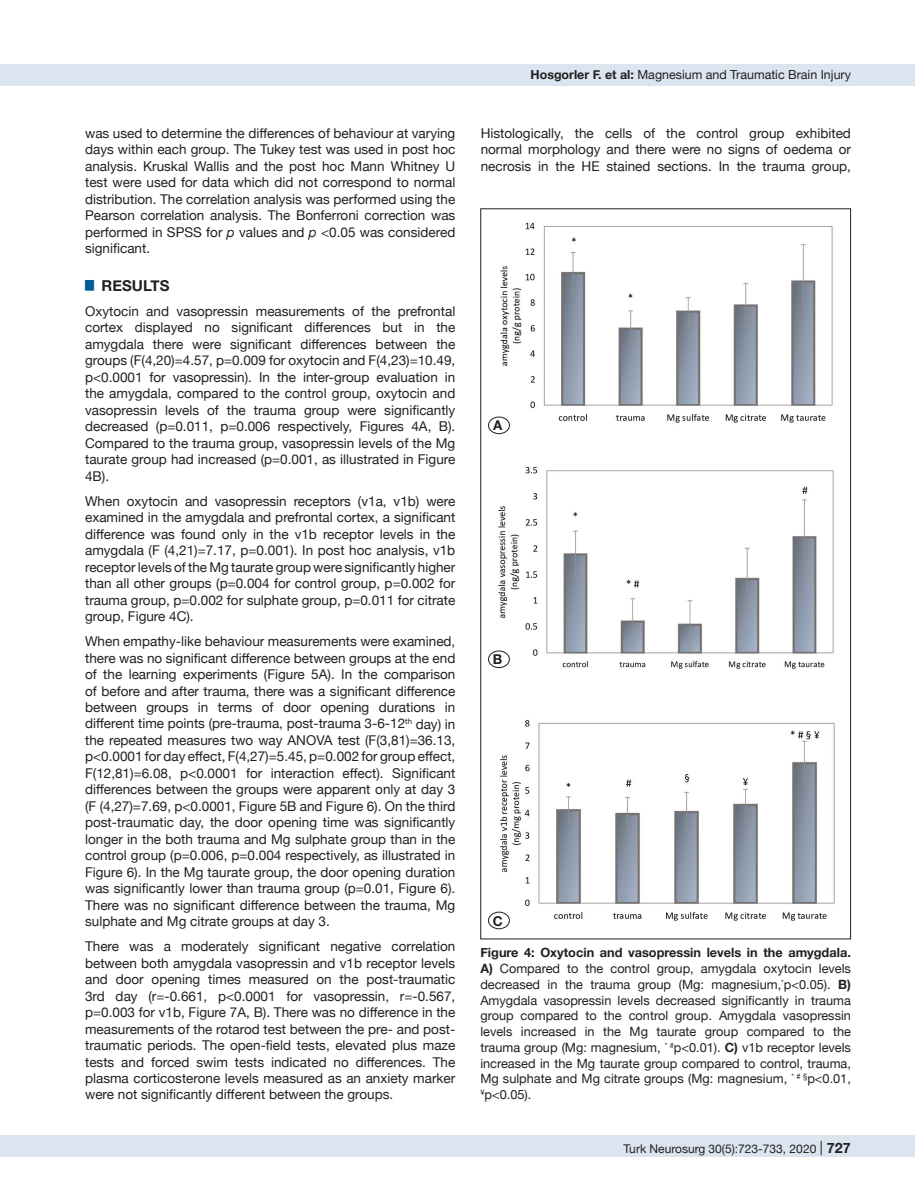
<style>
.page{position:relative;width:915px;height:1191px;background:#fff}
.page>*{position:absolute;margin:0;border:0;box-sizing:border-box;transform-origin:0 0}
.t1{font:700 15px "Helvetica Neue";color:#231f20}
.t2{font:13.5px/16.5px "Helvetica Neue";color:#231f20;text-align:justify}
.t3{font:700 13.5px "Helvetica Neue";color:#231f20}
.t4{font:12.75px/15.8px "Helvetica Neue";color:#231f20;text-align:justify}
.t5{font:12.45px "Helvetica Neue";color:#231f20}
.t6{font:12px "Helvetica Neue";color:#231f20}
.s1{font-weight:700}
.s2{font-style:italic}
.s3{font-size:14.25px}
.s4{font-weight:700;font-size:14.25px}
</style>
<div class="page">
<div style="left:0;top:1135px;width:914px;height:22px;background:#dbe5f0"></div>
<div style="left:0;top:64px;width:914px;height:21px;background:#dbe5f0"></div>
<img style="left:488px;top:222px;width:347px;height:708px">
<div style="left:488px;top:417px;width:21px;height:17px;background:#fff;border-radius:50%"></div>
<div style="left:488px;top:417px;width:21px;height:17px;border:1px solid #231f20;border-radius:50%"></div>
<div style="left:488px;top:651px;width:21px;height:16px;background:#fff;border-radius:50%"></div>
<div style="left:488px;top:651px;width:21px;height:17px;border:1px solid #231f20;border-radius:50%"></div>
<div style="left:488px;top:912px;width:21px;height:16px;background:#fff;border-radius:50%"></div>
<div style="left:488px;top:912px;width:21px;height:17px;border:1px solid #231f20;border-radius:50%"></div>
<p class="t5" style="left:530px;top:66px;width:322px"><span class="s1">Hosgorler F. et al:</span> Magnesium and Traumatic Brain Injury</p>
<p class="t2" style="left:85px;top:125px;width:371px">was used to determine the differences of behaviour at varying days within each group. The Tukey test was used in post hoc analysis. Kruskal Wallis and the post hoc Mann Whitney U test were used for data which did not correspond to normal distribution. The correlation analysis was performed using the Pearson correlation analysis. The Bonferroni correction was performed in SPSS for <span class="s2">p</span> values and <span class="s2">p</span> &lt;0.05 was considered significant.</p>
<p class="t1" style="left:85px;top:274px;width:86px"><sup>█</sup> RESULTS</p>
<p class="t2" style="left:85px;top:304px;width:371px">Oxytocin and vasopressin measurements of the prefrontal cortex displayed no significant differences but in the amygdala there were significant differences between the groups (F(4,20)=4.57, p=0.009 for oxytocin and F(4,23)=10.49, p&lt;0.0001 for vasopressin). In the inter-group evaluation in the amygdala, compared to the control group, oxytocin and vasopressin levels of the trauma group were significantly decreased (p=0.011, p=0.006 respectively, Figures 4A, B).<br>Compared to the trauma group, vasopressin levels of the Mg taurate group had increased (p=0.001, as illustrated in Figure 4B).</p>
<p class="t2" style="left:85px;top:493px;width:371px">When oxytocin and vasopressin receptors (v1a, v1b) were examined in the amygdala and prefrontal cortex, a significant difference was found only in the v1b receptor levels in the amygdala (F (4,21)=7.17, p=0.001). In post hoc analysis, v1b receptor levels of the Mg taurate group were significantly higher than all other groups (p=0.004 for control group, p=0.002 for trauma group, p=0.002 for sulphate group, p=0.011 for citrate group, Figure 4C).</p>
<p class="t2" style="left:85px;top:634px;width:371px">When empathy-like behaviour measurements were examined, there was no significant difference between groups at the end of the learning experiments (Figure 5A). In the comparison of before and after trauma, there was a significant difference between groups in terms of door opening durations in different time points (pre-trauma, post-trauma 3-6-12<sup>th</sup> day) in the repeated measures two way ANOVA test (F(3,81)=36.13, p&lt;0.0001 for day effect, F(4,27)=5.45, p=0.002 for group effect, F(12,81)=6.08, p&lt;0.0001 for interaction effect). Significant differences between the groups were apparent only at day 3 (F (4,27)=7.69, p&lt;0.0001, Figure 5B and Figure 6). On the third post-traumatic day, the door opening time was significantly longer in the both trauma and Mg sulphate group than in the control group (p=0.006, p=0.004 respectively, as illustrated in Figure 6). In the Mg taurate group, the door opening duration was significantly lower than trauma group (p=0.01, Figure 6).<br>There was no significant difference between the trauma, Mg sulphate and Mg citrate groups at day 3.</p>
<p class="t2" style="left:85px;top:939px;width:371px">There was a moderately significant negative correlation between both amygdala vasopressin and v1b receptor levels and door opening times measured on the post-traumatic 3rd day (r=-0.661, p&lt;0.0001 for vasopressin, r=-0.567, p=0.003 for v1b, Figure 7A, B). There was no difference in the measurements of the rotarod test between the pre- and post&shy;traumatic periods. The open-field tests, elevated plus maze tests and forced swim tests indicated no differences. The plasma corticosterone levels measured as an anxiety marker were not significantly different between the groups.</p>
<p class="t4" style="left:480px;top:945px;width:372px"><span class="s1">Figure 4: Oxytocin and vasopressin levels in the amygdala.<br>A)</span> Compared to the control group, amygdala oxytocin levels decreased in the trauma group (Mg: magnesium,<sup>*</sup>p&lt;0.05). <span class="s1">B)<br></span>Amygdala vasopressin levels decreased significantly in trauma group compared to the control group. Amygdala vasopressin levels increased in the Mg taurate group compared to the trauma group (Mg: magnesium, <sup>*</sup> <sup>#</sup>p&lt;0.01). <span class="s1">C)</span> v1b receptor levels increased in the Mg taurate group compared to control, trauma, Mg sulphate and Mg citrate groups (Mg: magnesium, <sup>*</sup> <sup>#</sup> <sup>§</sup>p&lt;0.01, <sup>¥</sup>p&lt;0.05).</p>
<p class="t2" style="left:480px;top:125px;width:371px">Histologically, the cells of the control group exhibited normal morphology and there were no signs of oedema or necrosis in the HE stained sections. In the trauma group,</p>
<p class="t3" style="left:493px;top:415px;width:11px">A</p>
<p class="t3" style="left:493px;top:649px;width:11px">B</p>
<p class="t3" style="left:492px;top:910px;width:12px">C</p>
<p class="t6" style="left:623px;top:1140px;width:250px">Turk Neurosurg 30(5):723-733, 2020 <span class="s3">|</span> <span class="s4">727727</span></p>
</div>
